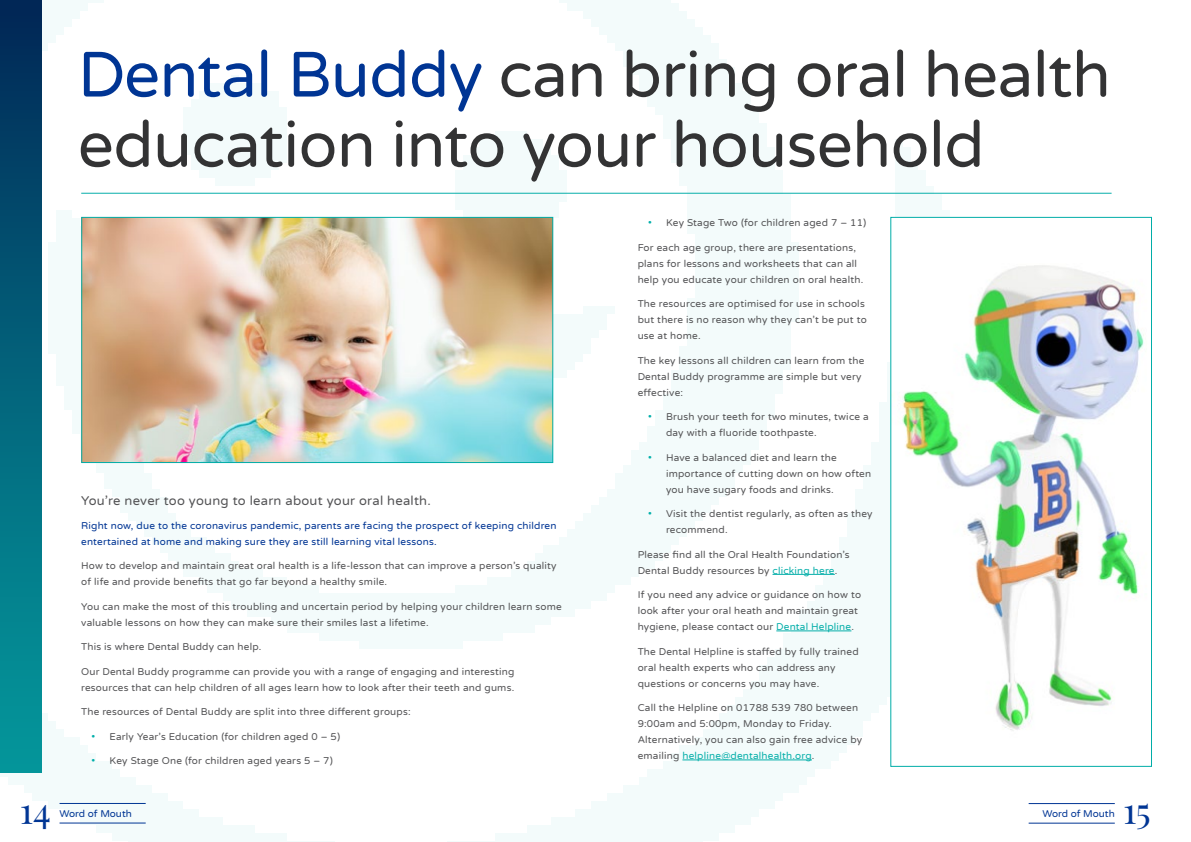
<style>
.page{position:relative;width:1191px;height:842px;background:#fff}
.page>*{position:absolute;margin:0;border:0;box-sizing:border-box;transform-origin:0 0}
.t1{font:64px/70px "Varela Round";letter-spacing:-.01em;color:#333334}
.t2{font:36px "Playfair Display";color:#003594}
.t3{font:13px "Varela Round";letter-spacing:.02em;color:#545456}
.t4{font:10px/16px "Varela Round";letter-spacing:.02em;color:#545456}
.t5{font:10px/16px "Varela Round";letter-spacing:.02em;color:#003594}
.t6{font:10px "Varela Round";letter-spacing:-.005em;color:#003594}
.t7{font:10px "Varela Round";color:#003594}
.s1{color:#003594}
.s2{color:#00afaa}
.s3{color:#07afaa}
</style>
<div class="page">
<img style="left:0;top:0;width:990px;height:842px">
<div style="left:0;top:0;width:41px;height:772px;background:linear-gradient(to bottom,#012957,#049c9e)"></div>
<img style="left:83px;top:219px;width:468px;height:242px">
<div style="left:81px;top:217px;width:472px;height:246px;border:1px solid #00ada8"></div>
<img style="left:892px;top:219px;width:252px;height:546px">
<div style="left:890px;top:217px;width:262px;height:550px;border:1px solid #00ada8"></div>
<hr style="left:81px;top:193px;width:1030px;height:1px;background:#07afaa">
<hr style="left:60px;top:803px;width:86px;height:1px;background:#003594">
<hr style="left:60px;top:822px;width:86px;height:1px;background:#003594">
<hr style="left:772px;top:574px;width:63px;height:1px;background:#07afaa">
<hr style="left:776px;top:631px;width:75px;height:1px;background:#07afaa">
<hr style="left:682px;top:760px;width:130px;height:1px;background:#07afaa">
<hr style="left:1028px;top:803px;width:86px;height:1px;background:#003594">
<hr style="left:1028px;top:823px;width:86px;height:1px;background:#003594">
<h1 class="t1" style="left:78px;top:38px;width:1034px"><span class="s1">Dental Buddy</span> can bring oral health education into your household</h1>
<p class="t4" style="left:648px;top:214px;width:220px"><span class="s2">•</span> Key Stage Two (for children aged 7 – 11)</p>
<p class="t4" style="left:637px;top:239px;width:227px">For each age group, there are presentations, plans for lessons and worksheets that can all help you educate your children on oral health.</p>
<p class="t4" style="left:637px;top:295px;width:231px">The resources are optimised for use in schools but there is no reason why they can’t be put to use at home.</p>
<p class="t4" style="left:637px;top:352px;width:228px">The key lessons all children can learn from the<br>Dental Buddy programme are simple but very effective:</p>
<p class="t4" style="left:666px;top:408px;width:204px;text-indent:-18px"><span class="s2">•</span> Brush your teeth for two minutes, twice a day with a fluoride toothpaste.</p>
<p class="t4" style="left:666px;top:449px;width:207px;text-indent:-18px"><span class="s2">•</span> Have a balanced diet and learn the importance of cutting down on how often you have sugary foods and drinks.</p>
<p class="t4" style="left:666px;top:505px;width:208px;text-indent:-18px"><span class="s2">•</span> Visit the dentist regularly, as often as they recommend.</p>
<p class="t4" style="left:637px;top:546px;width:213px">Please find all the Oral Health Foundation’s<br>Dental Buddy resources by <span class="s3">clicking here</span>.</p>
<p class="t4" style="left:637px;top:586px;width:225px">If you need any advice or guidance on how to look after your oral heath and maintain great hygiene, please contact our <span class="s3">Dental Helpline</span>.</p>
<p class="t4" style="left:637px;top:643px;width:222px">The Dental Helpline is staffed by fully trained oral health experts who can address any questions or concerns you may have.</p>
<p class="t4" style="left:637px;top:699px;width:226px">Call the Helpline on 01788 539 780 between 9:00am and 5:00pm, Monday to Friday.<br>Alternatively, you can also gain free advice by emailing <span class="s3">helpline@dentalhealth.org</span>.</p>
<h3 class="t3" style="left:81px;top:491px;width:351px">You’re never too young to learn about your oral health.</h3>
<p class="t5" style="left:81px;top:517px;width:477px">Right now, due to the coronavirus pandemic, parents are facing the prospect of keeping children entertained at home and making sure they are still learning vital lessons.</p>
<p class="t4" style="left:81px;top:558px;width:477px">How to develop and maintain great oral health is a life-lesson that can improve a person’s quality of life and provide benefits that go far beyond a healthy smile.</p>
<p class="t4" style="left:81px;top:598px;width:482px">You can make the most of this troubling and uncertain period by helping your children learn some valuable lessons on how they can make sure their smiles last a lifetime.</p>
<p class="t4" style="left:81px;top:639px;width:182px">This is where Dental Buddy can help.</p>
<p class="t4" style="left:81px;top:663px;width:434px">Our Dental Buddy programme can provide you with a range of engaging and interesting resources that can help children of all ages learn how to look after their teeth and gums.</p>
<p class="t4" style="left:81px;top:704px;width:331px">The resources of Dental Buddy are split into three different groups:</p>
<p class="t4" style="left:92px;top:728px;width:250px"><span class="s2">•</span> Early Year’s Education (for children aged 0 – 5)</p>
<p class="t4" style="left:92px;top:753px;width:243px"><span class="s2">•</span> Key Stage One (for children aged years 5 – 7)</p>
<h2 class="t2" style="left:20px;top:787px;width:33px">14</h2>
<p class="t6" style="left:60px;top:806px;width:74px">Word of Mouth</p>
<p class="t7" style="left:1042px;top:807px;width:74px">Word of Mouth</p>
<h2 class="t2" style="left:1123px;top:788px;width:29px">15</h2>
</div>
